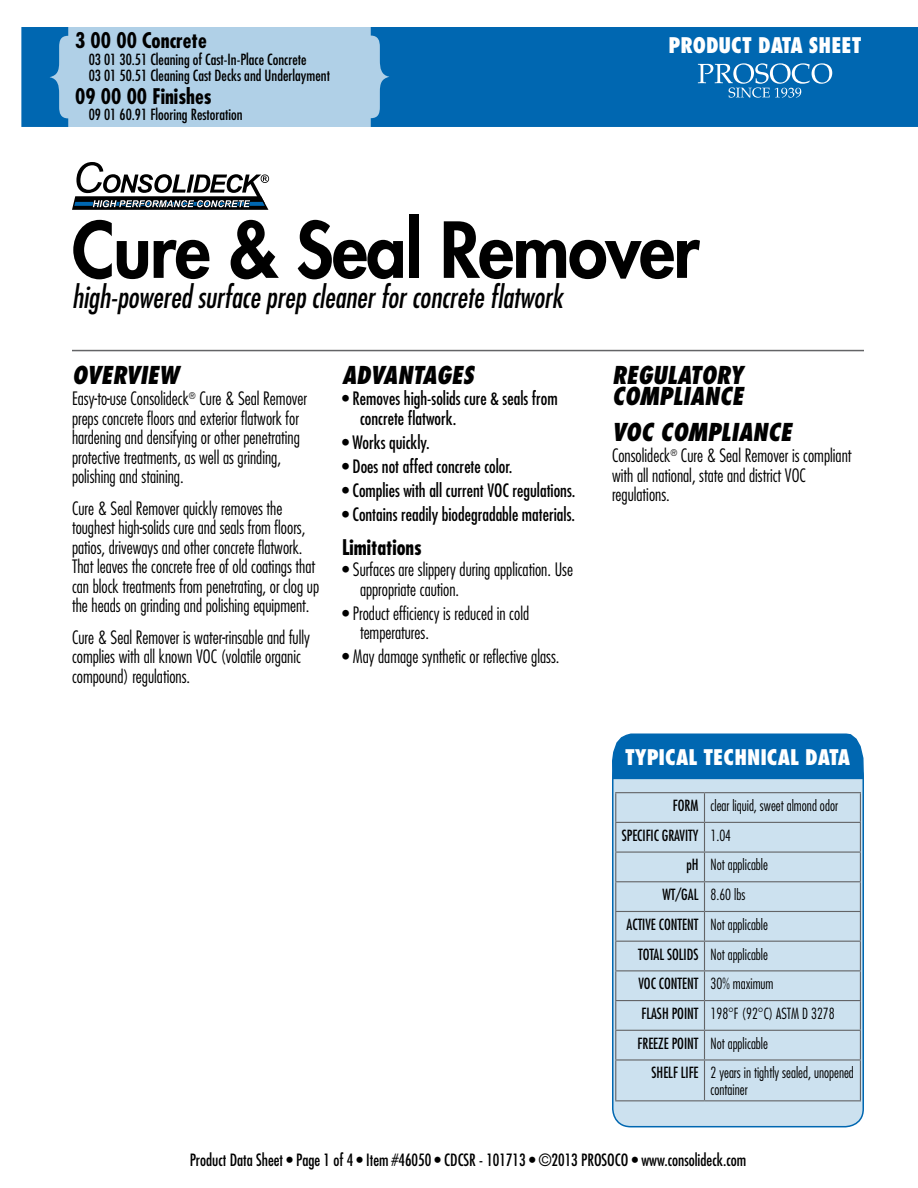
<style>
.page{position:relative;width:918px;height:1188px;background:#fff}
.page>*{position:absolute;margin:0;border:0;box-sizing:border-box;transform-origin:0 0}
.t1{font:800 75px "Futura Std";letter-spacing:-.02em;color:#000;scale:.95 1}
.t2{font:italic condensed 30px "Futura Std";color:#000;scale:.95 1}
.t3{font:italic 800 condensed 24px/21px "Futura Std";color:#000}
.t4{font:700 condensed 21px "Futura Std";color:#000}
.t5{font:800 condensed 21px "Futura Std";color:#fff}
.t6{font:300 condensed 18px/19.5px "Futura Std";color:#000}
.t7{font:condensed 18px/19.5px "Futura Std";color:#000}
.t8{font:condensed 16.5px "Futura Std";color:#000}
.t9{font:300 condensed 15px "Futura Std";color:#000;scale:.95 1}
.t10{font:condensed 15px/16.5px "Futura Std";color:#000}
.t11{font:condensed 15px "Futura Std";color:#000;scale:.95 1}
.s1{font-weight:400}
.s2{font-weight:300}
</style>
<div class="page">
<div style="left:613px;top:759px;width:250px;height:368px;background:#cce1ef;border-radius:18px"></div>
<div style="left:612px;top:759px;width:252px;height:368px;border:2px solid #0067b1;border-radius:18px"></div>
<svg style="left:612px;top:733px;width:252px;height:47px;background:#1975b8"></svg>
<div style="left:619px;top:743px;width:237px;height:27px;background:#0067b1"></div>
<div style="left:47px;top:27px;width:346px;height:100px;background:#b0d0e7"></div>
<svg style="left:21px;top:27px;width:47px;height:100px;background:#1e79ba"></svg>
<div style="left:371px;top:27px;width:547px;height:100px;background:#0067b1"></div>
<svg style="left:698px;top:63px;width:134px;height:34px;background:#3486c0"></svg>
<hr style="left:72px;top:350px;width:792px;height:1px;background:#636466">
<svg style="left:72px;top:162px;width:197px;height:48px"></svg>
<hr style="left:615px;top:792px;width:90px;height:1px;background:#636466">
<hr style="left:705px;top:792px;width:156px;height:1px;background:#636466">
<hr style="left:615px;top:822px;width:90px;height:1px;background:#636466">
<hr style="left:705px;top:822px;width:156px;height:1px;background:#636466">
<hr style="left:615px;top:852px;width:90px;height:1px;background:#636466">
<hr style="left:705px;top:852px;width:156px;height:1px;background:#636466">
<hr style="left:615px;top:881px;width:90px;height:1px;background:#636466">
<hr style="left:705px;top:881px;width:156px;height:1px;background:#636466">
<hr style="left:615px;top:911px;width:90px;height:1px;background:#636466">
<hr style="left:705px;top:911px;width:156px;height:1px;background:#636466">
<hr style="left:615px;top:941px;width:90px;height:1px;background:#636466">
<hr style="left:705px;top:941px;width:156px;height:1px;background:#636466">
<hr style="left:615px;top:970px;width:90px;height:1px;background:#636466">
<hr style="left:705px;top:970px;width:156px;height:1px;background:#636466">
<hr style="left:615px;top:1000px;width:90px;height:1px;background:#636466">
<hr style="left:705px;top:1000px;width:156px;height:1px;background:#636466">
<hr style="left:615px;top:1030px;width:90px;height:1px;background:#636466">
<svg style="left:615px;top:793px;width:1px;height:266px"></svg>
<hr style="left:705px;top:1030px;width:156px;height:1px;background:#636466">
<svg style="left:704px;top:793px;width:1px;height:266px"></svg>
<svg style="left:860px;top:793px;width:1px;height:266px"></svg>
<hr style="left:615px;top:1059px;width:90px;height:2px;background:#636466">
<hr style="left:615px;top:1061px;width:1px;height:39px;background:#636466">
<hr style="left:705px;top:1059px;width:156px;height:2px;background:#636466">
<hr style="left:704px;top:1061px;width:1px;height:39px;background:#636466">
<hr style="left:860px;top:1061px;width:1px;height:39px;background:#636466">
<hr style="left:615px;top:1100px;width:90px;height:1px;background:#636466">
<hr style="left:705px;top:1100px;width:156px;height:1px;background:#636466">
<p class="t4" style="left:75px;top:28px;width:133px">3 00 00 Concrete</p>
<p class="t10" style="left:89px;top:51px;width:243px">03 01 30.51 Cleaning of Cast-In-Place Concrete<br>03 01 50.51 Cleaning Cast Decks and Underlayment</p>
<p class="t4" style="left:75px;top:83px;width:138px">09 00 00 Finishes</p>
<p class="t10" style="left:89px;top:106px;width:155px">09 01 60.91 Flooring Restoration</p>
<p class="t5" style="left:669px;top:32px;width:194px">PRODUCT DATA SHEET</p>
<h1 class="t1" style="left:72px;top:203px;width:662px">Cure &amp; Seal Remover</h1>
<h2 class="t2" style="left:72px;top:279px;width:518px">high-powered surface prep cleaner for concrete flatwork</h2>
<h3 class="t3" style="left:72px;top:365px;width:108px">OVERVIE W</h3>
<p class="t6" style="left:72px;top:389px;width:236px">Easy-to-use Consolideck<sup>®</sup> Cure &amp; Seal Remover preps concrete floors and exterior flatwork for hardening and densifying or other penetrating protective treatments, as well as grinding, polishing and staining.</p>
<p class="t6" style="left:72px;top:498px;width:249px">Cure &amp; Seal Remover quickly removes the toughest high-solids cure and seals from floors, patios, driveways and other concrete flatwork.<br>That leaves the concrete free of old coatings that can block treatments from penetrating, or clog up the heads on grinding and polishing equipment.</p>
<p class="t6" style="left:72px;top:627px;width:239px">Cure &amp; Seal Remover is water-rinsable and fully complies with all known VOC (volatile organic compound) regulations.</p>
<h3 class="t3" style="left:342px;top:365px;width:56px">ADVANTAGE</h3>
<h3 class="t3" style="left:463px;top:365px;width:12px">S</h3>
<p class="t7" style="left:360px;top:389px;width:199px;text-indent:-18px">• Removes high-solids cure &amp; seals from concrete flatwork.</p>
<p class="t7" style="left:342px;top:432px;width:89px">• Works quickly.</p>
<p class="t7" style="left:342px;top:456px;width:172px">• Does not affect concrete color.</p>
<p class="t7" style="left:342px;top:480px;width:235px">• Complies with all current VOC regulations.</p>
<p class="t7" style="left:342px;top:504px;width:235px">• Contains readily biodegradable materials.</p>
<p class="t4" style="left:342px;top:535px;width:81px">Limitations</p>
<p class="t6" style="left:360px;top:560px;width:215px;text-indent:-18px">• Surfaces are slippery during application. Use appropriate caution.</p>
<p class="t6" style="left:360px;top:603px;width:171px;text-indent:-18px">• Product efficiency is reduced in cold temperatures.</p>
<p class="t6" style="left:342px;top:647px;width:219px">• May damage synthetic or reflective glass.</p>
<h3 class="t3" style="left:612px;top:365px;width:133px">REGULATORY<br>COMPLIANCE</h3>
<h3 class="t3" style="left:612px;top:422px;width:181px">VOC COMPLIANCE</h3>
<p class="t6" style="left:612px;top:446px;width:241px">Consolideck<sup>®</sup> Cure &amp; Seal Remover is compliant with all national, state and district VOC regulations.</p>
<p class="t5" style="left:625px;top:744px;width:226px">TYPICAL TECHNICAL DATA</p>
<p class="t9" style="left:673px;top:797px;width:175px"><span class="s1">FORM</span> clear liquid, sweet almond odor</p>
<p class="t11" style="left:622px;top:826px;width:117px">SPECIFIC GRAVITY <span class="s2">1.04</span></p>
<p class="t9" style="left:686px;top:856px;width:88px"><span class="s1">pH</span> Not applicable</p>
<p class="t9" style="left:662px;top:886px;width:89px"><span class="s1">WT/GAL</span> 8.60 lbs</p>
<p class="t11" style="left:627px;top:915px;width:150px">ACTIVE CONTENT <span class="s2">Not applicable</span></p>
<p class="t9" style="left:638px;top:945px;width:138px"><span class="s1">TOTAL SOLIDS</span> Not applicable</p>
<p class="t11" style="left:638px;top:975px;width:144px">VOC CONTENT <span class="s2">30% maximum</span></p>
<p class="t9" style="left:642px;top:1005px;width:205px"><span class="s1">FLASH POINT</span> 198°F (92°C) ASTM D 3278</p>
<p class="t9" style="left:638px;top:1034px;width:139px"><span class="s1">FREEZE POINT</span> Not applicable</p>
<p class="t9" style="left:652px;top:1064px;width:215px"><span class="s1">SHELF LIFE</span> 2 years in tightly sealed, unopened</p>
<p class="t9" style="left:711px;top:1080px;width:41px">container</p>
<p class="t8" style="left:190px;top:1150px;width:558px">Product Data Sheet • Page 1 of 4 • Item #46050 • CDCSR - 101713 • ©2013 PROSOCO • www.consolideck.com</p>
</div>
